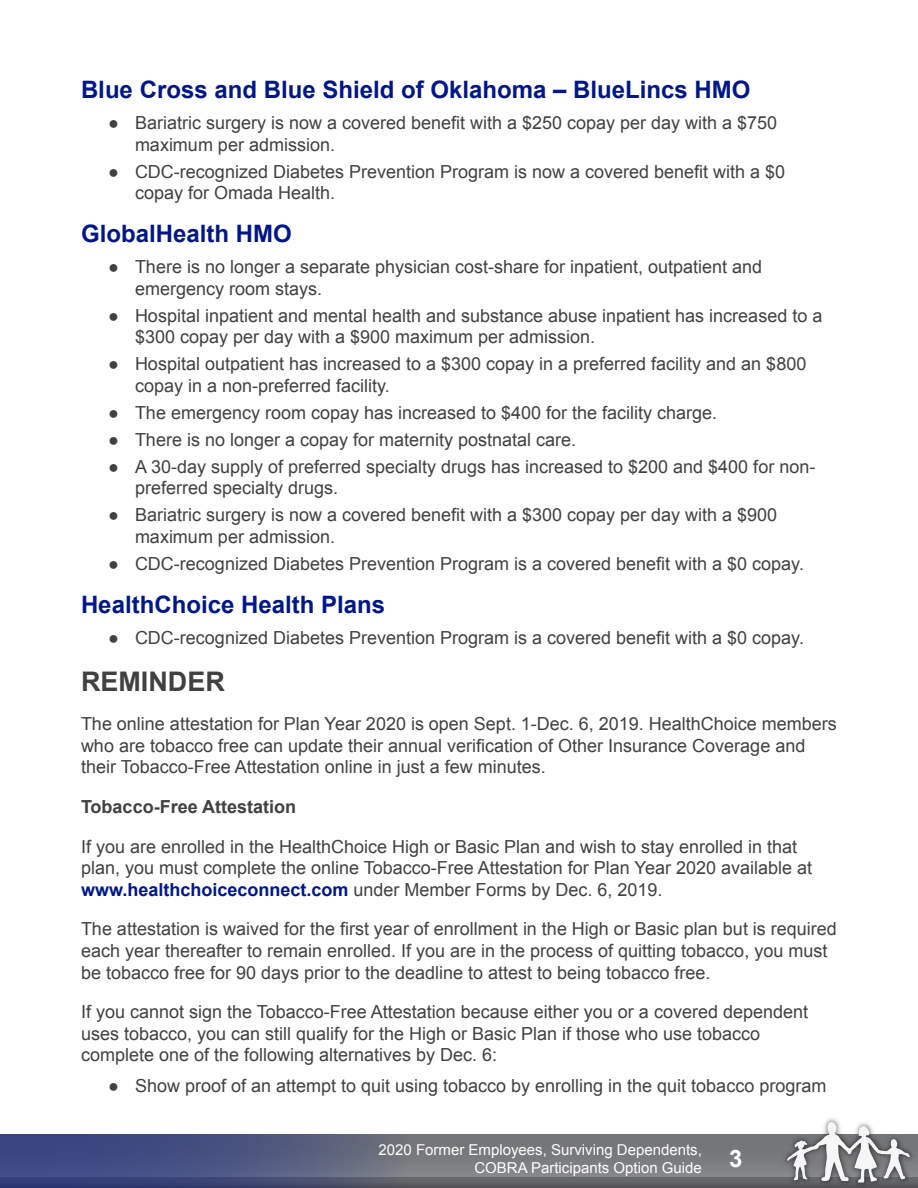
<style>
.page{position:relative;width:918px;height:1188px;background:#fff}
.page>*{position:absolute;margin:0;border:0;box-sizing:border-box;transform-origin:0 0}
._12-_H2__Section_Sub{font:700 27px "Arial";color:#414042}
._15-_H5__Company_Nam{font:700 24px "Arial";color:#001789}
._20-Normal_Text{font:18px/21.6px "Arial";color:#414042}
._20-Normal_Text-2{font:700 18px "Arial";color:#414042}
.t1{font:15px/18px "Arial";color:#fff}
.s1{font-weight:700;color:#001789}
</style>
<div class="page">
<div style="left:0;top:1134px;width:918px;height:44px;background:linear-gradient(to bottom,#6f7173,#848688)"></div>
<svg style="left:432px;top:1177px;width:348px;height:11px;background:#5f6062"></svg>
<img style="left:780px;top:1118px;width:138px;height:70px">
<svg style="left:787px;top:1122px;width:123px;height:61px"></svg>
<svg style="left:0;top:1134px;width:432px;height:54px;background:#4c557d"></svg>
<p class="_15-_H5__Company_Nam" style="left:81px;top:74px;width:671px">Blue Cross and Blue Shield of Oklahoma – BlueLincs HMO</p>
<p class="_20-Normal_Text" style="left:135px;top:112px;width:644px;text-indent:-27px">● Bariatric surgery is now a covered benefit with a $250 copay per day with a $750 maximum per admission.</p>
<p class="_20-Normal_Text" style="left:135px;top:161px;width:652px;text-indent:-27px">● CDC-recognized Diabetes Prevention Program is now a covered benefit with a $0 copay for Omada Health.</p>
<p class="_15-_H5__Company_Nam" style="left:81px;top:218px;width:212px">GlobalHealth HMO</p>
<p class="_20-Normal_Text" style="left:135px;top:256px;width:629px;text-indent:-27px">● There is no longer a separate physician cost-share for inpatient, outpatient and emergency room stays.</p>
<p class="_20-Normal_Text" style="left:135px;top:305px;width:689px;text-indent:-27px">● Hospital inpatient and mental health and substance abuse inpatient has increased to a $300 copay per day with a $900 maximum per admission.</p>
<p class="_20-Normal_Text" style="left:135px;top:353px;width:673px;text-indent:-27px">● Hospital outpatient has increased to a $300 copay in a preferred facility and an $800 copay in a non-preferred facility.</p>
<p class="_20-Normal_Text" style="left:108px;top:402px;width:611px">● The emergency room copay has increased to $400 for the facility charge.</p>
<p class="_20-Normal_Text" style="left:108px;top:429px;width:470px">● There is no longer a copay for maternity postnatal care.</p>
<p class="_20-Normal_Text" style="left:135px;top:456px;width:682px;text-indent:-27px">● A 30-day supply of preferred specialty drugs has increased to $200 and $400 for non&shy;preferred specialty drugs.</p>
<p class="_20-Normal_Text" style="left:135px;top:505px;width:644px;text-indent:-27px">● Bariatric surgery is now a covered benefit with a $300 copay per day with a $900 maximum per admission.</p>
<p class="_20-Normal_Text" style="left:108px;top:553px;width:698px">● CDC-recognized Diabetes Prevention Program is a covered benefit with a $0 copay.</p>
<p class="_15-_H5__Company_Nam" style="left:81px;top:589px;width:306px">HealthChoice Health Plans</p>
<p class="_20-Normal_Text" style="left:108px;top:627px;width:698px">● CDC-recognized Diabetes Prevention Program is a covered benefit with a $0 copay.</p>
<p class="_12-_H2__Section_Sub" style="left:81px;top:663px;width:145px">REMINDER</p>
<p class="_20-Normal_Text" style="left:81px;top:713px;width:757px">The online attestation for Plan Year 2020 is open Sept. 1-Dec. 6, 2019. HealthChoice members who are tobacco free can update their annual verification of Other Insurance Coverage and their Tobacco-Free Attestation online in just a few minutes.</p>
<p class="_20-Normal_Text-2" style="left:81px;top:795px;width:217px">Tobacco-Free Attestation</p>
<p class="_20-Normal_Text" style="left:81px;top:836px;width:733px">If you are enrolled in the HealthChoice High or Basic Plan and wish to stay enrolled in that plan, you must complete the online Tobacco-Free Attestation for Plan Year 2020 available at <span class="s1">www.healthchoiceconnect.com</span> under Member Forms by Dec. 6, 2019.</p>
<p class="_20-Normal_Text" style="left:81px;top:919px;width:757px">The attestation is waived for the first year of enrollment in the High or Basic plan but is required each year thereafter to remain enrolled. If you are in the process of quitting tobacco, you must be tobacco free for 90 days prior to the deadline to attest to being tobacco free.</p>
<p class="_20-Normal_Text" style="left:81px;top:1001px;width:729px">If you cannot sign the Tobacco-Free Attestation because either you or a covered dependent uses tobacco, you can still qualify for the High or Basic Plan if those who use tobacco complete one of the following alternatives by Dec. 6:</p>
<p class="_20-Normal_Text" style="left:108px;top:1075px;width:720px">● Show proof of an attempt to quit using tobacco by enrolling in the quit tobacco program</p>
<p class="t1" style="left:474px;top:1141px;width:269px;text-indent:-96px">2020 Former Employees, Surviving Dependents,<br>COBRA Participants Option Guide <sup>3</sup></p>
</div>
